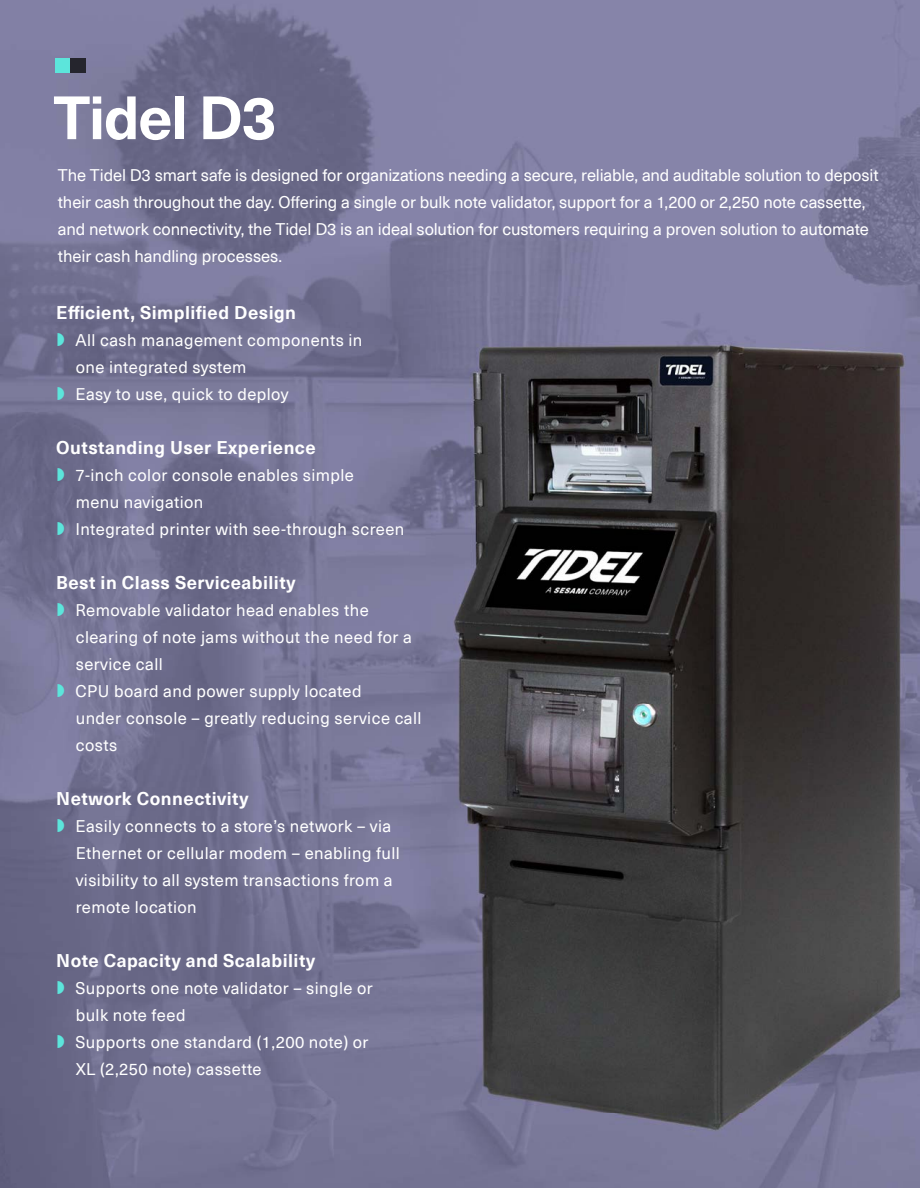
<style>
.page{position:relative;width:920px;height:1188px;background:#fff}
.page>*{position:absolute;margin:0;border:0;box-sizing:border-box;transform-origin:0 0}
.t1{font:700 60px "Neue Haas Unica W1 G";letter-spacing:-.025em;color:#fff}
.t2{font:700 18px "Neue Haas Unica W1 G";letter-spacing:.025em;color:#fff}
.t3{font:16.5px/27px "Neue Haas Unica W1 G";letter-spacing:.025em;color:#fff}
.t4{font:16.5px/27px "Neue Haas Unica W1 G";letter-spacing:-.01em;color:#fff}
</style>
<div class="page">
<img style="left:0;top:0;width:408px;height:1188px">
<img style="left:408px;top:0;width:512px;height:309px">
<img style="left:408px;top:309px;width:51px;height:879px">
<div style="left:55px;top:58px;width:15px;height:15px;background:#5ce5db"></div>
<div style="left:70px;top:58px;width:15px;height:15px;background:#25252d"></div>
<img style="left:431px;top:296px;width:489px;height:869px">
<svg style="left:58px;top:333px;width:6px;height:13px"></svg>
<svg style="left:58px;top:387px;width:6px;height:13px"></svg>
<svg style="left:58px;top:468px;width:6px;height:13px"></svg>
<svg style="left:58px;top:522px;width:6px;height:13px"></svg>
<svg style="left:58px;top:603px;width:6px;height:13px"></svg>
<svg style="left:58px;top:684px;width:6px;height:13px"></svg>
<svg style="left:58px;top:819px;width:6px;height:13px"></svg>
<svg style="left:58px;top:981px;width:6px;height:13px"></svg>
<svg style="left:58px;top:1035px;width:6px;height:13px"></svg>
<h1 class="t1" style="left:53px;top:72px;width:225px">Tidel D3</h1>
<p class="t4" style="left:58px;top:161px;width:822px">The Tidel D3 smart safe is designed for organizations needing a secure, reliable, and auditable solution to deposit their cash throughout the day. Offering a single or bulk note validator, support for a 1,200 or 2,250 note cassette, and network connectivity, the Tidel D3 is an ideal solution for customers requiring a proven solution to automate their cash handling processes.</p>
<p class="t2" style="left:56px;top:299px;width:241px">Efficient, Simplified Design</p>
<p class="t3" style="left:75px;top:326px;width:288px">All cash management components in one integrated system<br>Easy to use, quick to deploy</p>
<p class="t2" style="left:56px;top:434px;width:261px">Outstanding User Experience</p>
<p class="t3" style="left:75px;top:461px;width:330px">7-inch color console enables simple<br>menu navigation<br>Integrated printer with see-through screen</p>
<p class="t2" style="left:56px;top:569px;width:241px">Best in Class Serviceability</p>
<p class="t3" style="left:75px;top:596px;width:348px">Removable validator head enables the clearing of note jams without the need for a service call<br>CPU board and power supply located<br>under console – greatly reducing service call costs</p>
<p class="t2" style="left:56px;top:785px;width:194px">Network Connectivity</p>
<p class="t3" style="left:75px;top:812px;width:326px">Easily connects to a store’s network – via Ethernet or cellular modem – enabling full visibility to all system transactions from a remote location</p>
<p class="t2" style="left:56px;top:947px;width:260px">Note Capacity and Scalability</p>
<p class="t3" style="left:75px;top:974px;width:299px">Supports one note validator – single or bulk note feed<br>Supports one standard (1,200 note) or<br>XL (2,250 note) cassette</p>
</div>
